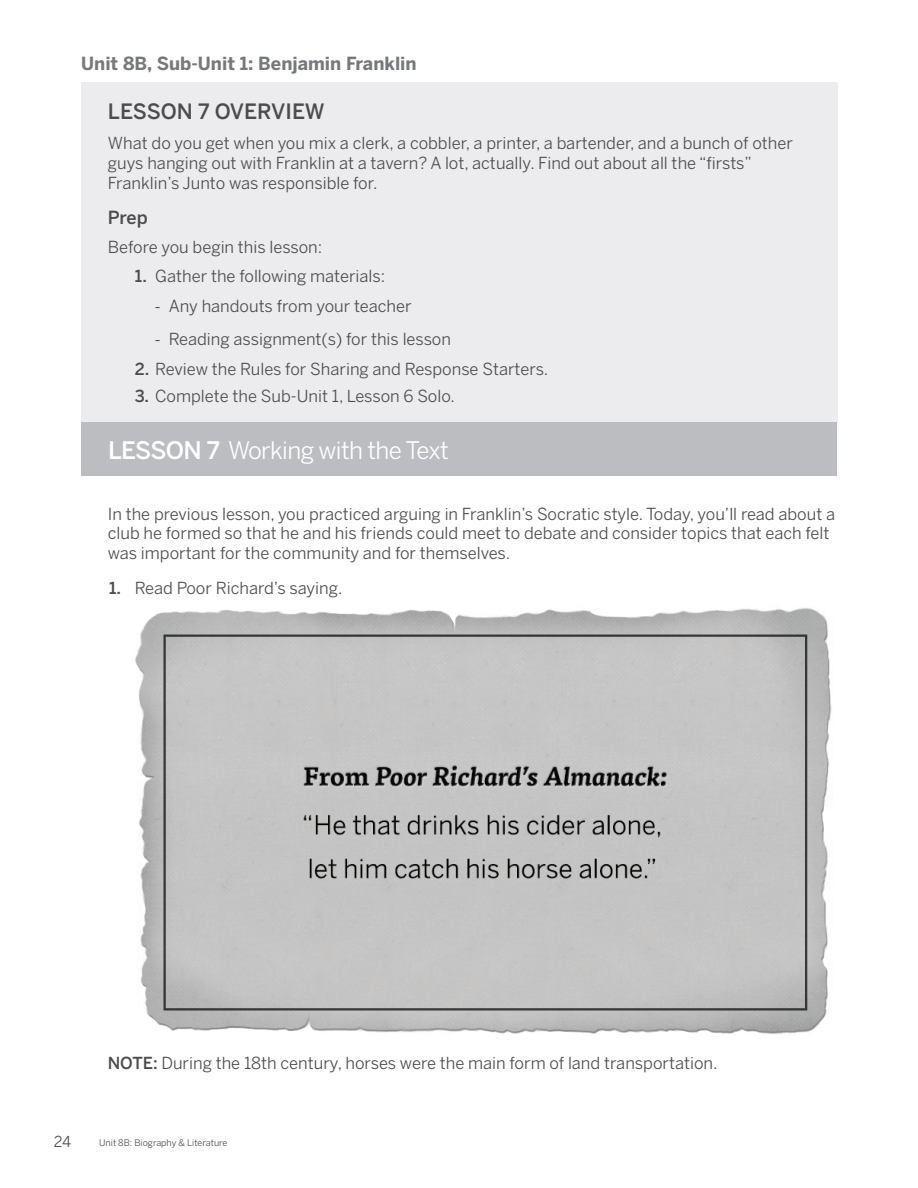
<style>
.page{position:relative;width:918px;height:1188px;background:#fff}
.page>*{position:absolute;margin:0;border:0;box-sizing:border-box;transform-origin:0 0}
.t1{font:24px "Benton Sans";letter-spacing:-.025em;color:#fff}
.t2{font:500 21px "Benton Sans";letter-spacing:-.005em;color:#4b4c4d}
.t3{font:700 18px "Benton Sans";color:#76787b}
.t4{font:500 18px "Benton Sans";color:#4b4c4d}
.t5{font:16.5px/19.8px "Benton Sans";color:#4b4c4d}
.t6{font:15px "Benton Sans";color:#4b4c4d}
.t7{font:9px "Benton Sans";color:#4b4c4d}
.s1{font-weight:500}
.s2{font-family:"Myriad Pro"}
</style>
<div class="page">
<div style="left:81px;top:82px;width:756px;height:341px;background:#ececee"></div>
<div style="left:81px;top:423px;width:756px;height:53px;background:#bcbdc0"></div>
<img style="left:135px;top:608px;width:697px;height:426px">
<p class="t3" style="left:81px;top:53px;width:337px">Unit 8B, Sub-Unit 1: Benjamin Franklin</p>
<p class="t2" style="left:108px;top:99px;width:218px">LESSON 7 OVERVIEW</p>
<p class="t5" style="left:108px;top:133px;width:687px">What do you get when you mix a clerk, a cobbler, a printer, a bartender, and a bunch of other guys hanging out with Franklin at a tavern? A lot, actually. Find out about all the “firsts”<br>Franklin’s Junto was responsible for.</p>
<p class="t4" style="left:108px;top:207px;width:41px">Prep</p>
<p class="t5" style="left:108px;top:237px;width:216px">Before you begin this lesson:</p>
<p class="t5" style="left:135px;top:266px;width:252px"><span class="s1">1.</span> Gather the following materials:</p>
<p class="t5" style="left:155px;top:296px;width:258px"><span class="s2">-</span> Any handouts from your teacher</p>
<p class="t5" style="left:155px;top:329px;width:297px"><span class="s2">-</span> Reading assignment(s) for this lesson</p>
<p class="t5" style="left:135px;top:359px;width:415px"><span class="s1">2.</span> Review the Rules for Sharing and Response Starters.</p>
<p class="t5" style="left:135px;top:386px;width:321px"><span class="s1">3.</span> Complete the Sub-Unit 1, Lesson 6 Solo.</p>
<h1 class="t1" style="left:108px;top:436px;width:342px"><span class="s1">LESSON 7</span> Working with the Text</h1>
<p class="t5" style="left:108px;top:503px;width:729px">In the previous lesson, you practiced arguing in Franklin’s Socratic style. Today, you’ll read about a club he formed so that he and his friends could meet to debate and consider topics that each felt was important for the community and for themselves.</p>
<p class="t5" style="left:109px;top:578px;width:235px"><span class="s1">1.</span> Read Poor Richard’s saying.</p>
<p class="t5" style="left:108px;top:1053px;width:611px"><span class="s1">NOTE:</span> During the 18th century, horses were the main form of land transportation.</p>
<p class="t6" style="left:54px;top:1133px;width:19px">24</p>
<p class="t7" style="left:99px;top:1137px;width:130px">Unit 8B: Biography &amp; Literature</p>
</div>
